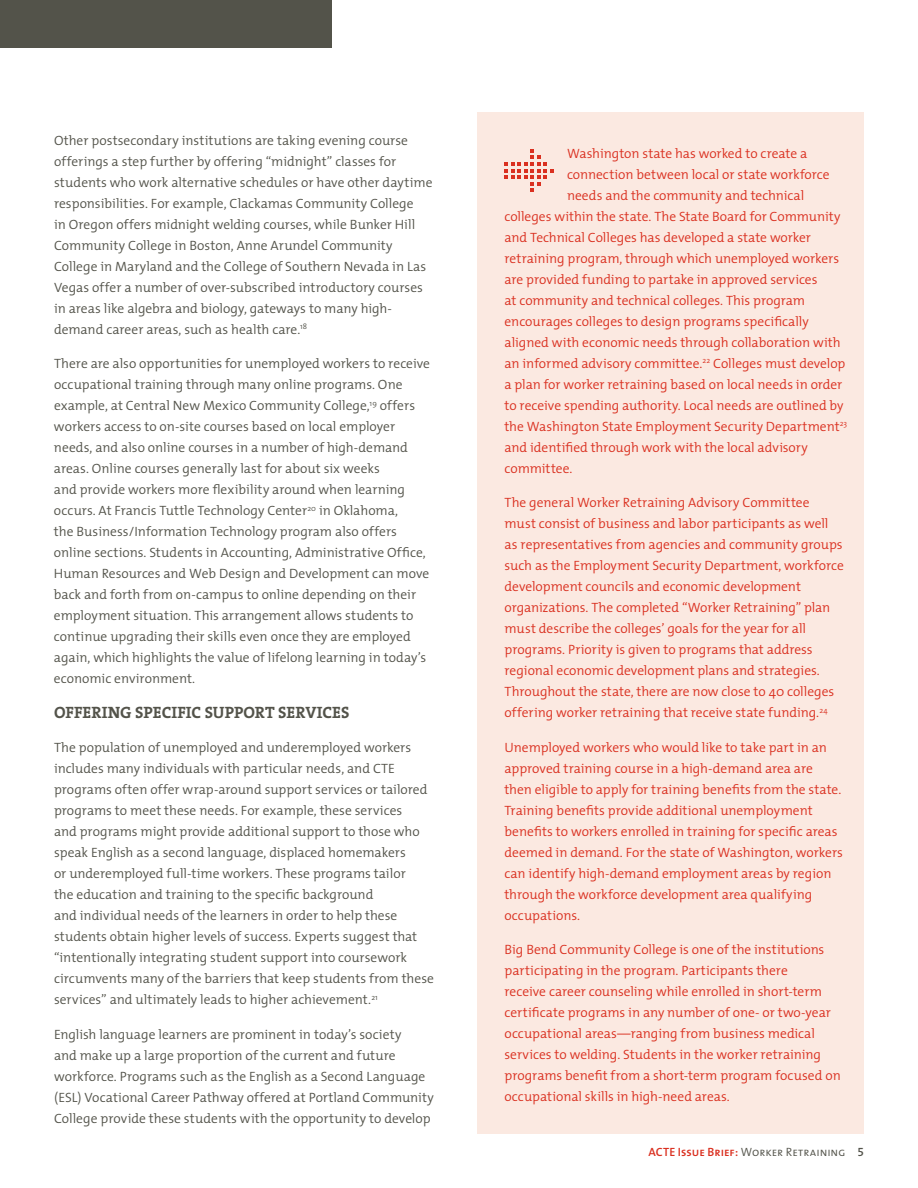
<style>
.page{position:relative;width:918px;height:1188px;background:#fff}
.page>*{position:absolute;margin:0;border:0;box-sizing:border-box;transform-origin:0 0}
.t1{font:700 16.5px "The Serif";color:#53534a}
.t2{font:300 13.5px/21px "The Mix";color:#53534a}
.t3{font:300 13.5px/21px "The Mix";letter-spacing:-.005em;color:#da3020}
.t4{font:12px "The Mix Semi Light Caps";color:#53534a}
.s1{font-family:"The Mix Semi Bold Caps";color:#da3020}
.s2{font-family:"The Mix Semi Bold Expert"}
</style>
<div class="page">
<div style="left:477px;top:112px;width:387px;height:1022px;background:#fbe9e1"></div>
<div style="left:0;top:0;width:331px;height:47px;background:#53534a"></div>
<svg style="left:504px;top:149px;width:50px;height:43px"></svg>
<p class="t2" style="left:54px;top:131px;width:380px">Other postsecondary institutions are taking evening course offerings a step further by offering “midnight” classes for students who work alternative schedules or have other daytime responsibilities. For example, Clackamas Community College<br>in Oregon offers midnight welding courses, while Bunker Hill Community College in Boston, Anne Arundel Community College in Maryland and the College of Southern Nevada in Las Vegas offer a number of over-subscribed introductory courses in areas like algebra and biology, gateways to many high&shy;demand career areas, such as health care.<sup>18</sup></p>
<p class="t2" style="left:54px;top:354px;width:378px">There are also opportunities for unemployed workers to receive occupational training through many online programs. One example, at Central New Mexico Community College,<sup>19</sup> offers workers access to on-site courses based on local employer needs, and also online courses in a number of high-demand areas. Online courses generally last for about six weeks<br>and provide workers more flexibility around when learning occurs. At Francis Tuttle Technology Center<sup>20</sup> in Oklahoma,<br>the Business/Information Technology program also offers online sections. Students in Accounting, Administrative Office, Human Resources and Web Design and Development can move back and forth from on-campus to online depending on their employment situation. This arrangement allows students to continue upgrading their skills even once they are employed again, which highlights the value of lifelong learning in today’s economic environment.</p>
<p class="t1" style="left:54px;top:705px;width:297px">OFFERING SPECIFIC SUPPORT SERVICES</p>
<p class="t2" style="left:54px;top:738px;width:381px">The population of unemployed and underemployed workers includes many individuals with particular needs, and CTE programs often offer wrap-around support services or tailored programs to meet these needs. For example, these services<br>and programs might provide additional support to those who speak English as a second language, displaced homemakers<br>or underemployed full-time workers. These programs tailor<br>the education and training to the specific background<br>and individual needs of the learners in order to help these students obtain higher levels of success. Experts suggest that “intentionally integrating student support into coursework circumvents many of the barriers that keep students from these services” and ultimately leads to higher achievement.<sup>21</sup></p>
<p class="t2" style="left:54px;top:1025px;width:381px">English language learners are prominent in today’s society<br>and make up a large proportion of the current and future workforce. Programs such as the English as a Second Language (ESL) Vocational Career Pathway offered at Portland Community College provide these students with the opportunity to develop</p>
<p class="t3" style="left:567px;top:144px;width:242px">Washington state has worked to create a</p>
<p class="t3" style="left:567px;top:165px;width:264px">connection between local or state workforce</p>
<p class="t3" style="left:567px;top:186px;width:239px">needs and the community and technical</p>
<p class="t3" style="left:505px;top:207px;width:338px">colleges within the state. The State Board for Community</p>
<p class="t3" style="left:505px;top:228px;width:308px">and Technical Colleges has developed a state worker</p>
<p class="t3" style="left:505px;top:249px;width:336px">retraining program, through which unemployed workers</p>
<p class="t3" style="left:505px;top:270px;width:314px">are provided funding to partake in approved services</p>
<p class="t3" style="left:505px;top:291px;width:302px">at community and technical colleges. This program</p>
<p class="t3" style="left:505px;top:312px;width:306px">encourages colleges to design programs specifically</p>
<p class="t3" style="left:505px;top:333px;width:338px">aligned with economic needs through collaboration with</p>
<p class="t3" style="left:505px;top:354px;width:342px">an informed advisory committee.<sup>22</sup> Colleges must develop</p>
<p class="t3" style="left:505px;top:375px;width:339px">a plan for worker retraining based on local needs in order</p>
<p class="t3" style="left:505px;top:396px;width:341px">to receive spending authority. Local needs are outlined by</p>
<p class="t3" style="left:505px;top:417px;width:344px">the Washington State Employment Security Department<sup>23</sup></p>
<p class="t3" style="left:505px;top:438px;width:305px">and identified through work with the local advisory</p>
<p class="t3" style="left:505px;top:459px;width:69px">committee.</p>
<p class="t3" style="left:505px;top:493px;width:341px">The general Worker Retraining Advisory Committee must consist of business and labor participants as well as representatives from agencies and community groups such as the Employment Security Department, workforce development councils and economic development organizations. The completed “Worker Retraining” plan must describe the colleges’ goals for the year for all programs. Priority is given to programs that address regional economic development plans and strategies.<br>Throughout the state, there are now close to 40 colleges offering worker retraining that receive state funding.<sup>24</sup></p>
<p class="t3" style="left:505px;top:738px;width:340px">Unemployed workers who would like to take part in an approved training course in a high-demand area are then eligible to apply for training benefits from the state.<br>Training benefits provide additional unemployment benefits to workers enrolled in training for specific areas deemed in demand. For the state of Washington, workers can identify high-demand employment areas by region through the workforce development area qualifying occupations.</p>
<p class="t3" style="left:505px;top:940px;width:338px">Big Bend Community College is one of the institutions participating in the program. Participants there<br>receive career counseling while enrolled in short-term certificate programs in any number of one- or two-year occupational areas—ranging from business medical services to welding. Students in the worker retraining programs benefit from a short-term program focused on occupational skills in high-need areas.</p>
<p class="t4" style="left:649px;top:1145px;width:217px"><span class="s1">ACTE Issue Brief:</span> Worker Retraining <span class="s2">5</span></p>
</div>
